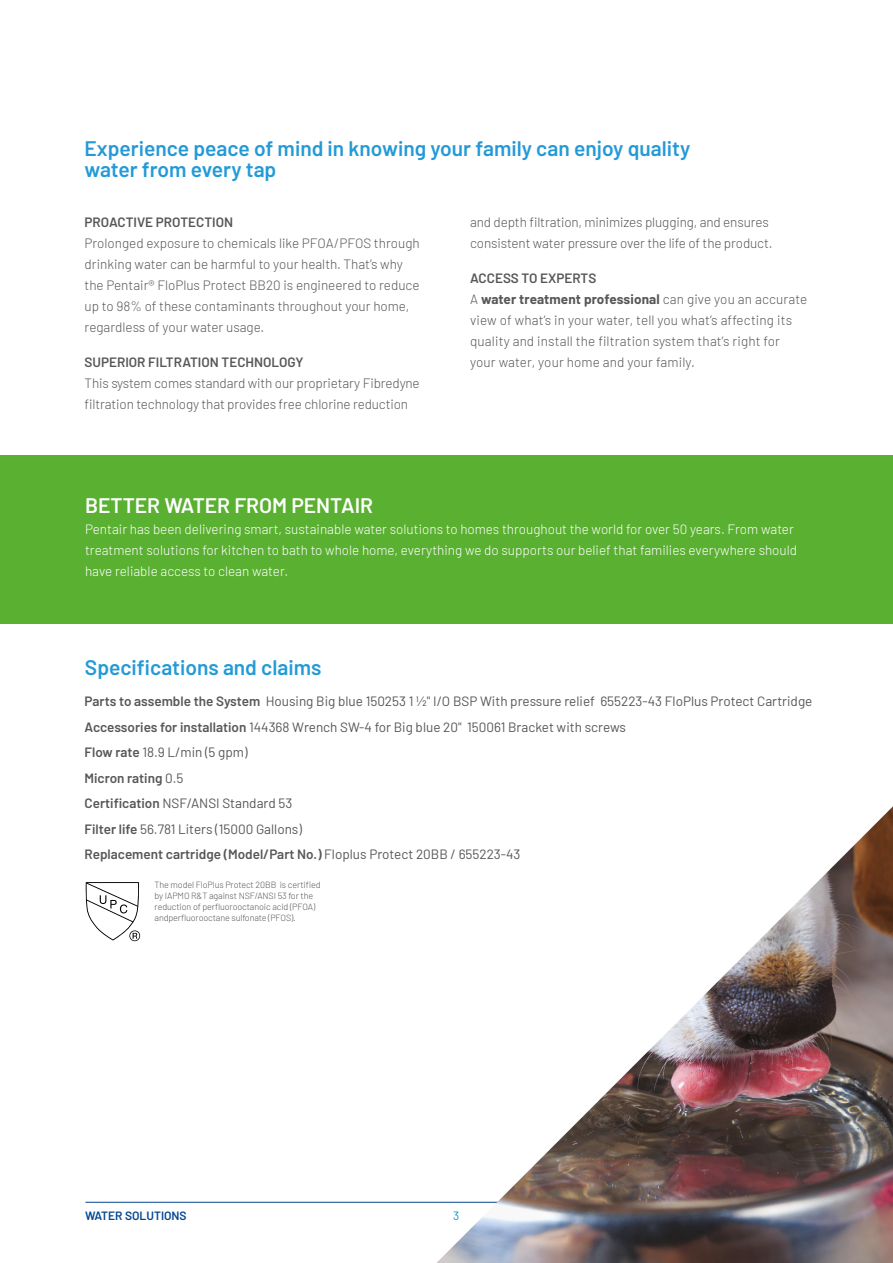
<style>
.page{position:relative;width:893px;height:1263px;background:#fff}
.page>*{position:absolute;margin:0;border:0;box-sizing:border-box;transform-origin:0 0}
.t1{font:600 21px/21px "Barlow";color:#239ad7}
.t2{font:600 21px "Barlow";color:#fff}
.t3{font:300 13.5px/21px "Barlow";letter-spacing:-.005em;color:#575756}
.t4{font:13.5px/25.5px "Barlow";color:#575756}
.t5{font:300 13.5px/21px "Barlow";color:#fff}
.t6{font:600 13.5px "Barlow";color:#575756}
.t7{font:600 12px "Barlow";color:#004691}
.t8{font:12px "Barlow";color:#0099d4}
.t9{font:300 9px/10.8px "Barlow";letter-spacing:-.01em;color:#575756}
.s1{font-weight:600}
.s2{font-weight:700}
</style>
<div class="page">
<div style="left:0;top:455px;width:893px;height:169px;background:#5ab031"></div>
<hr style="left:85px;top:1202px;width:723px;height:1px;background:#004691">
<svg style="left:86px;top:882px;width:54px;height:59px"></svg>
<img style="left:436px;top:806px;width:457px;height:457px">
<h1 class="t1" style="left:85px;top:136px;width:607px">Experience peace of mind in knowing your family can enjoy quality water from every tap</h1>
<p class="t6" style="left:85px;top:212px;width:150px">PROACTIVE PROTECTION</p>
<p class="t3" style="left:85px;top:232px;width:337px">Prolonged exposure to chemicals like PFOA/PFOS through drinking water can be harmful to your health. That’s why the Pentair® FloPlus Protect BB20 is engineered to reduce up to 98% of these contaminants throughout your home, regardless of your water usage.</p>
<p class="t6" style="left:85px;top:352px;width:221px">SUPERIOR FILTRATION TECHNOLOGY</p>
<p class="t3" style="left:85px;top:371px;width:337px">This system comes standard with our proprietary Fibredyne filtration technology that provides free chlorine reduction</p>
<p class="t3" style="left:470px;top:211px;width:304px">and depth filtration, minimizes plugging, and ensures consistent water pressure over the life of the product.</p>
<p class="t3" style="left:470px;top:266px;width:339px"><span class="s1">ACCESS TO EXPERTS<br></span>A <span class="s2">water treatment professional</span> can give you an accurate view of what’s in your water, tell you what’s affecting its quality and install the filtration system that’s right for your water, your home and your family.</p>
<h1 class="t2" style="left:85px;top:490px;width:290px">BETTER WATER FROM PENTAIR</h1>
<p class="t5" style="left:85px;top:518px;width:714px">Pentair has been delivering smart, sustainable water solutions to homes throughout the world for over 50 years. From water treatment solutions for kitchen to bath to whole home, everything we do supports our belief that families everywhere should have reliable access to clean water.</p>
<h1 class="t1" style="left:85px;top:655px;width:238px">Specifications and claims</h1>
<p class="t4" style="left:85px;top:688px;width:729px"><span class="s1">Parts to assemble the System</span> Housing Big blue 150253 1 ½" I/O BSP With pressure relief 655223-43 FloPlus Protect Cartridge <span class="s1">Accessories for installation</span> 144368 Wrench SW-4 for Big blue 20" 150061 Bracket with screws<br><span class="s1">Flow rate</span> 18.9 L/min (5 gpm)<br><span class="s1">Micron rating</span> 0.5<br><span class="s1">Certification</span> NSF/ANSI Standard 53<br><span class="s1">Filter life</span> 56.781 Liters (15000 Gallons)<br><span class="s1">Replacement cartridge (Model/Part No.)</span> Floplus Protect 20BB / 655223-43</p>
<p class="t9" style="left:155px;top:879px;width:167px">The model FloPlus Protect 20BB is certified by IAPMO R&amp;T against NSF/ANSI 53 for the reduction of perfluorooctanoic acid (PFOA) andperfluorooctane sulfonate (PFOS).</p>
<p class="t7" style="left:85px;top:1207px;width:103px">WATER SOLUTIONS</p>
<p class="t8" style="left:453px;top:1207px;width:8px">3</p>
</div>
